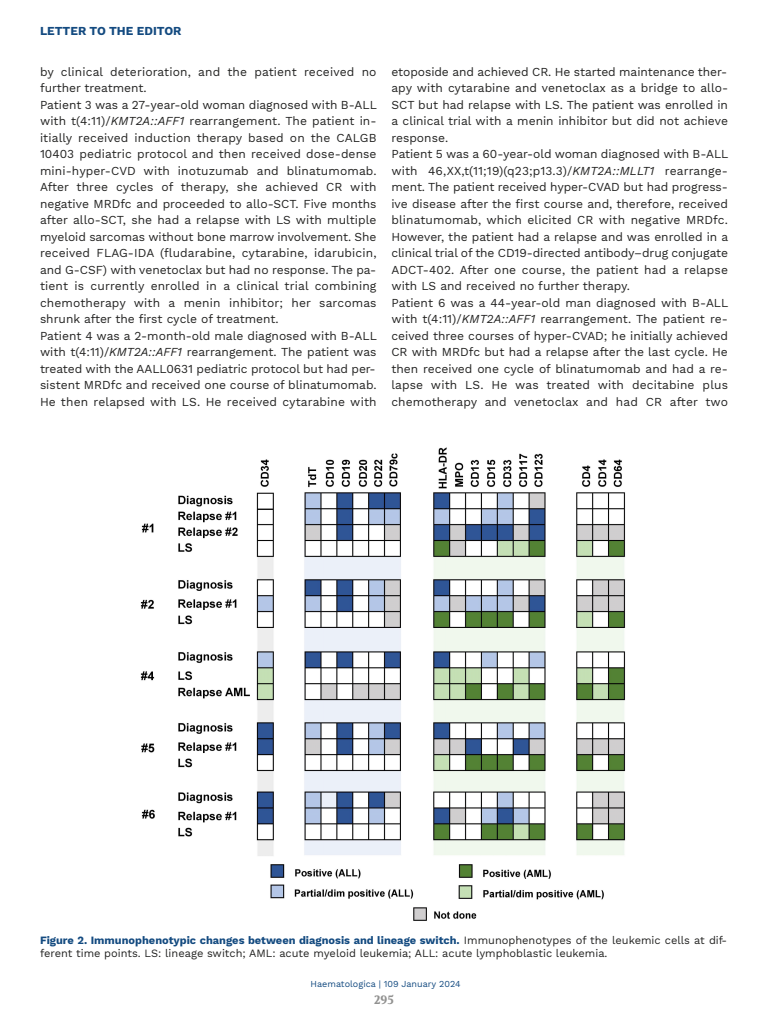
<style>
.page{position:relative;width:768px;height:1024px;background:#fff}
.page>*{position:absolute;margin:0;border:0;box-sizing:border-box;transform-origin:0 0}
.t1{font:12px/16.5px "Work Sans";color:#222221}
.t2{font:700 12px "Work Sans";color:#134a80}
.t3{font:700 12px "Volkhov";color:#919190}
.t4{font:11px/13px "Work Sans";color:#222221}
.t5{font:9px "Work Sans";color:#134a80}
.s1{font-style:italic}
.s2{font-weight:700;color:#134a80}
</style>
<div class="page">
<img style="left:140px;top:447px;width:486px;height:474px">
<p class="t2" style="left:40px;top:24px;width:143px">LETTER TO THE EDITOR</p>
<p class="t1" style="left:40px;top:63px;width:338px">by clinical deterioration, and the patient received no further treatment.<br>Patient 3 was a 27-year-old woman diagnosed with B-ALL with t(4:11)/<span class="s1">KMT2A::AFF1</span> rearrangement. The patient in&shy;itially received induction therapy based on the CALGB 10403 pediatric protocol and then received dose-dense mini-hyper-CVD with inotuzumab and blinatumomab.<br>After three cycles of therapy, she achieved CR with negative MRDfc and proceeded to allo-SCT. Five months after allo-SCT, she had a relapse with LS with multiple myeloid sarcomas without bone marrow involvement. She received FLAG-IDA (fludarabine, cytarabine, idarubicin, and G-CSF) with venetoclax but had no response. The pa&shy;tient is currently enrolled in a clinical trial combining chemotherapy with a menin inhibitor; her sarcomas shrunk after the first cycle of treatment.<br>Patient 4 was a 2-month-old male diagnosed with B-ALL with t(4:11)/<span class="s1">KMT2A::AFF1</span> rearrangement. The patient was treated with the AALL0631 pediatric protocol but had per&shy;sistent MRDfc and received one course of blinatumomab.<br>He then relapsed with LS. He received cytarabine with</p>
<p class="t1" style="left:391px;top:63px;width:338px">etoposide and achieved CR. He started maintenance ther&shy;apy with cytarabine and venetoclax as a bridge to allo-SCT but had relapse with LS. The patient was enrolled in a clinical trial with a menin inhibitor but did not achieve response.<br>Patient 5 was a 60-year-old woman diagnosed with B-ALL with 46,XX,t(11;19)(q23;p13.3)/<span class="s1">KMT2A::MLLT1</span> rearrange&shy;ment. The patient received hyper-CVAD but had progress&shy;ive disease after the first course and, therefore, received blinatumomab, which elicited CR with negative MRDfc.<br>However, the patient had a relapse and was enrolled in a clinical trial of the CD19-directed antibody–drug conjugate ADCT-402. After one course, the patient had a relapse with LS and received no further therapy.<br>Patient 6 was a 44-year-old man diagnosed with B-ALL with t(4:11)/<span class="s1">KMT2A::AFF1</span> rearrangement. The patient re&shy;ceived three courses of hyper-CVAD; he initially achieved CR with MRDfc but had a relapse after the last cycle. He then received one cycle of blinatumomab and had a re&shy;lapse with LS. He was treated with decitabine plus chemotherapy and venetoclax and had CR after two</p>
<p class="t4" style="left:40px;top:934px;width:689px"><span class="s2">Figure 2. Immunophenotypic changes between diagnosis and lineage switch.</span> Immunophenotypes of the leukemic cells at dif&shy;ferent time points. LS: lineage switch; AML: acute myeloid leukemia; ALL: acute lymphoblastic leukemia.</p>
<p class="t5" style="left:311px;top:978px;width:151px">Haematologica | 109 January 2024</p>
<p class="t3" style="left:374px;top:992px;width:21px">295</p>
</div>
